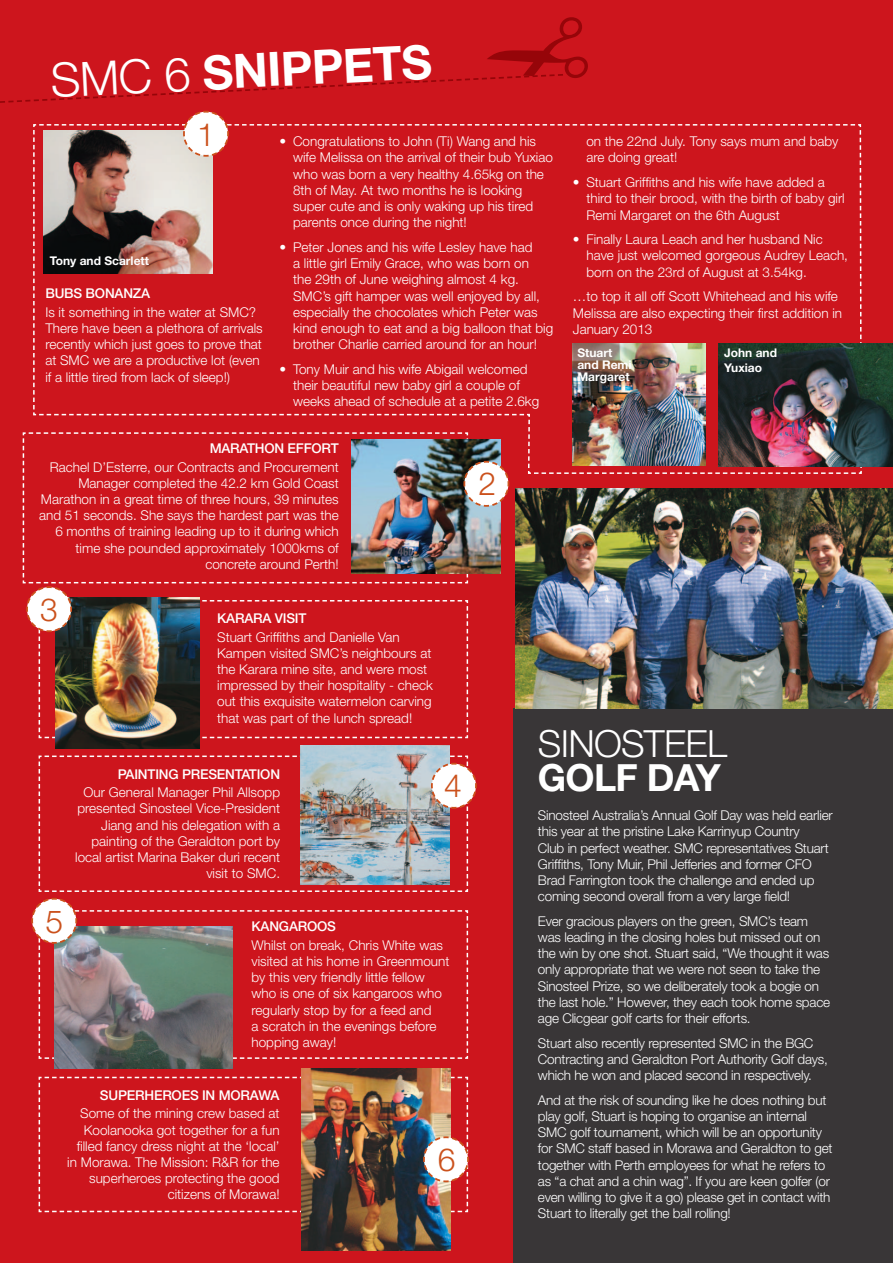
<style>
.page{position:relative;width:893px;height:1263px;background:#cd151d}
.page>*{position:absolute;margin:0;border:0;box-sizing:border-box;transform-origin:0 0}
.t1{font:700 47.25px "Helvetica Neue";color:#fff}
.t2{font:300 37.5px/34.5px "Helvetica Neue";letter-spacing:-.02em;color:#fff}
.t3{font:300 31.8px "Helvetica Neue";color:#cb511c}
.t4{font:300 13.5px/16.2px "Helvetica Neue";color:#fff}
.t5{font:500 13.5px "Helvetica Neue CE";letter-spacing:-.015em;color:#fff}
.t6{font:700 12px/12px "Helvetica Neue";color:#fff}
.s1{font-weight:300}
.s2{font-weight:700}
</style>
<div class="page">
<div style="left:514px;top:709px;width:379px;height:554px;background:#393637"></div>
<img style="left:56px;top:738px;width:144px;height:11px">
<img style="left:55px;top:1059px;width:178px;height:9px">
<img style="left:301px;top:745px;width:149px;height:10px">
<img style="left:302px;top:1068px;width:149px;height:182px">
<img style="left:31px;top:755px;width:446px;height:304px">
<img style="left:39px;top:1077px;width:430px;height:135px">
<svg style="left:0;top:17px;width:588px;height:86px"></svg>
<img style="left:863px;top:488px;width:30px;height:221px">
<img style="left:23px;top:110px;width:840px;height:628px">
<img style="left:573px;top:343px;width:132px;height:123px">
<img style="left:719px;top:344px;width:174px;height:122px">
<p class="t1" style="left:49px;top:52px;width:383px;rotate:-3deg"><span class="s1">SMC 6</span> SNIPPETS</p>
<p class="t3" style="left:197px;top:115px;width:19px">1</p>
<p class="t4" style="left:293px;top:133px;width:261px;text-indent:-14px">• Congratulations to John (Ti) Wang and his wife Melissa on the arrival of their bub Yuxiao who was born a very healthy 4.65kg on the 8th of May. At two months he is looking super cute and is only waking up his tired parents once during the night!</p>
<p class="t4" style="left:293px;top:239px;width:262px;text-indent:-14px">• Peter Jones and his wife Lesley have had<br>a little girl Emily Grace, who was born on<br>the 29th of June weighing almost 4 kg.<br>SMC’s gift hamper was well enjoyed by all, especially the chocolates which Peter was kind enough to eat and a big balloon that big brother Charlie carried around for an hour!</p>
<p class="t4" style="left:293px;top:361px;width:248px;text-indent:-14px">• Tony Muir and his wife Abigail welcomed their beautiful new baby girl a couple of weeks ahead of schedule at a petite 2.6kg</p>
<p class="t6" style="left:50px;top:255px;width:101px">Tony and Scarlett</p>
<p class="t5" style="left:45px;top:285px;width:106px">BUBS BONANZA</p>
<p class="t4" style="left:45px;top:304px;width:219px">Is it something in the water at SMC?<br>There have been a plethora of arrivals recently which just goes to prove that at SMC we are a productive lot (even if a little tired from lack of sleep!)</p>
<p class="t5" style="left:210px;top:440px;width:130px">MARATHON EFFORT</p>
<p class="t4" style="left:39px;top:458px;width:301px;text-align:right">Rachel D’Esterre, our Contracts and Procurement Manager completed the 42.2 km Gold Coast Marathon in a great time of three hours, 39 minutes and 51 seconds. She says the hardest part was the 6 months of training leading up to it during which time she pounded approximately 1000kms of concrete around Perth!</p>
<p class="t3" style="left:40px;top:591px;width:19px">3</p>
<p class="t5" style="left:217px;top:610px;width:91px">KARARA VISIT</p>
<p class="t4" style="left:217px;top:628px;width:217px">Stuart Griffiths and Danielle Van Kampen visited SMC’s neighbours at the Karara mine site, and were most impressed by their hospitality - check out this exquisite watermelon carving that was part of the lunch spread!</p>
<p class="t3" style="left:479px;top:464px;width:19px">2</p>
<p class="t4" style="left:586px;top:133px;width:254px">on the 22nd July. Tony says mum and baby are doing great!</p>
<p class="t4" style="left:586px;top:174px;width:260px;text-indent:-14px">• Stuart Griffiths and his wife have added a third to their brood, with the birth of baby girl<br>Remi Margaret on the 6th August</p>
<p class="t4" style="left:586px;top:231px;width:263px;text-indent:-14px">• Finally Laura Leach and her husband Nic have just welcomed gorgeous Audrey Leach, born on the 23rd of August at 3.54kg.</p>
<p class="t4" style="left:573px;top:288px;width:271px">…to top it all off Scott Whitehead and his wife<br>Melissa are also expecting their first addition in<br>January 2013</p>
<p class="t6" style="left:577px;top:346px;width:56px">Stuart and Remi<br>Margaret</p>
<p class="t6" style="left:724px;top:346px;width:54px;line-height:14.4px">John and<br>Yuxiao</p>
<p class="t3" style="left:45px;top:902px;width:19px">5</p>
<p class="t5" style="left:118px;top:766px;width:164px">PAINTING PRESENTATION</p>
<p class="t4" style="left:75px;top:784px;width:206px;text-align:right">Our General Manager Phil Allsopp presented Sinosteel Vice-President<br>Jiang and his delegation with a painting of the Geraldton port by local artist Marina Baker duri recent visit to SMC.</p>
<p class="t3" style="left:444px;top:766px;width:19px">4</p>
<p class="t5" style="left:252px;top:918px;width:86px">KANGAROOS</p>
<p class="t4" style="left:252px;top:936px;width:199px">Whilst on break, Chris White was visited at his home in Greenmount by this very friendly little fellow who is one of six kangaroos who regularly stop by for a feed and<br>a scratch in the evenings before hopping away!</p>
<p class="t5" style="left:100px;top:1087px;width:181px">SUPERHEROES IN MORAWA</p>
<p class="t4" style="left:67px;top:1105px;width:214px;text-align:right">Some of the mining crew based at<br>Koolanooka got together for a fun filled fancy dress night at the ‘local’ in Morawa. The Mission: R&amp;R for the superheroes protecting the good citizens of Morawa!</p>
<p class="t3" style="left:438px;top:1140px;width:19px">6</p>
<p class="t2" style="left:538px;top:725px;width:191px">SINOSTEEL<br><span class="s2">GOLF DAY</span></p>
<p class="t4" style="left:538px;top:807px;width:296px">Sinosteel Australia’s Annual Golf Day was held earlier this year at the pristine Lake Karrinyup Country<br>Club in perfect weather. SMC representatives Stuart Griffiths, Tony Muir, Phil Jefferies and former CFO Brad Farrington took the challenge and ended up coming second overall from a very large field!</p>
<p class="t4" style="left:538px;top:913px;width:294px">Ever gracious players on the green, SMC’s team was leading in the closing holes but missed out on the win by one shot. Stuart said, “We thought it was only appropriate that we were not seen to take the Sinosteel Prize, so we deliberately took a bogie on the last hole.” However, they each took home space age Clicgear golf carts for their efforts.</p>
<p class="t4" style="left:538px;top:1034px;width:291px">Stuart also recently represented SMC in the BGC<br>Contracting and Geraldton Port Authority Golf days, which he won and placed second in respectively.</p>
<p class="t4" style="left:538px;top:1092px;width:296px">And at the risk of sounding like he does nothing but play golf, Stuart is hoping to organise an internal SMC golf tournament, which will be an opportunity for SMC staff based in Morawa and Geraldton to get together with Perth employees for what he refers to as “a chat and a chin wag”. If you are keen golfer (or even willing to give it a go) please get in contact with Stuart to literally get the ball rolling!</p>
</div>
